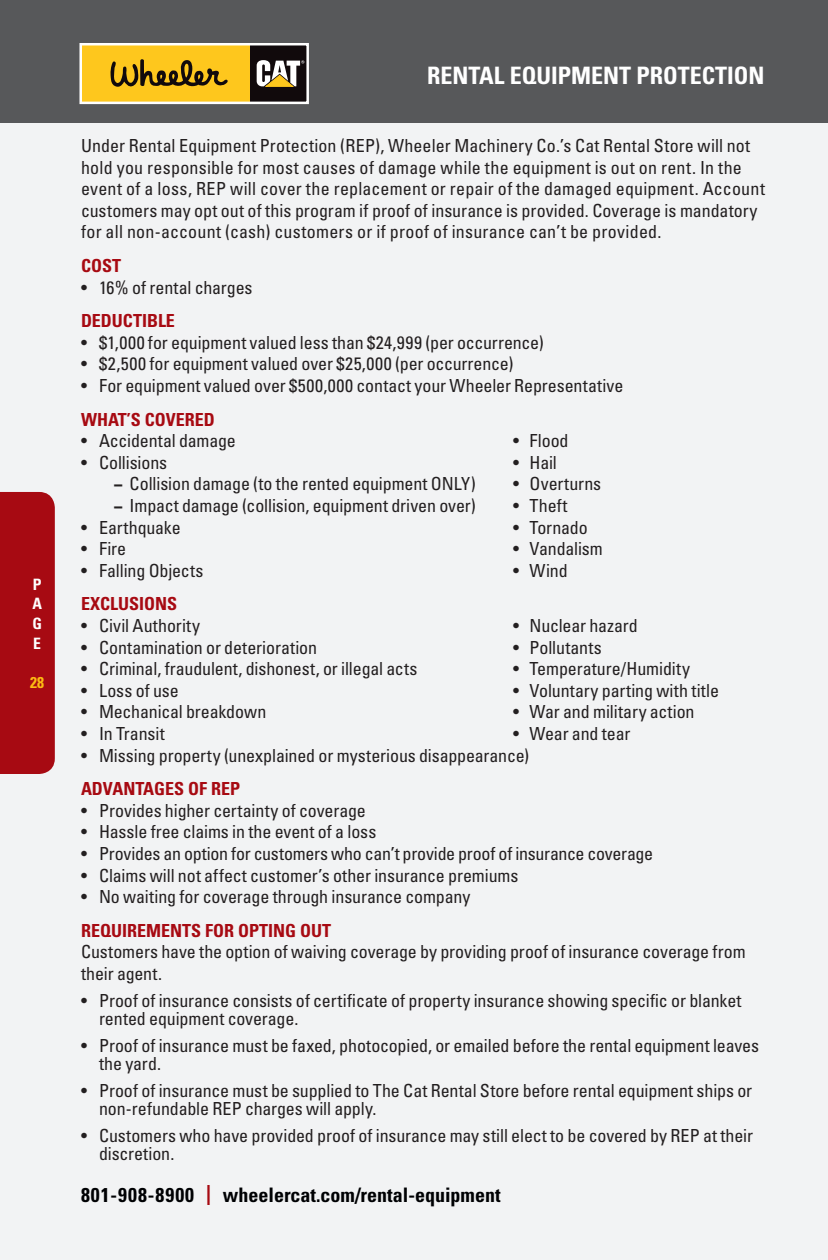
<style>
.page{position:relative;width:828px;height:1260px;background:#f2f3f4}
.page>*{position:absolute;margin:0;border:0;box-sizing:border-box;transform-origin:0 0}
.t1{font:700 condensed 24px "Univers LT Std";color:#fff}
.t2{font:700 condensed 20px "Univers LT Std";color:#000103}
.t3{font:condensed 18px/21.6px "Univers LT Std";letter-spacing:-.005em;color:#231f20}
.t4{font:700 condensed 18px "Univers LT Std";color:#a70a12}
.t5{font:700 condensed 15.6px/19.6px "Univers LT Std";color:#fff;text-align:justify}
.t6{font:700 condensed 15.6px "Univers LT Std";color:#fcba13}
.s1{font-weight:700}
.s2{color:#a70a12}
</style>
<div class="page">
<div style="left:0;top:0;width:828px;height:123px;background:#57585a"></div>
<svg style="left:79px;top:43px;width:230px;height:62px;background:#c09e3a"></svg>
<div style="left:0;top:492px;width:55px;height:282px;background:#a70a12"></div>
<p class="t5" style="left:32px;top:574px;width:11px">P A G E</p>
<p class="t6" style="left:30px;top:673px;width:15px">28</p>
<h1 class="t1" style="left:427px;top:61px;width:339px">RENTAL EQUIPMENT PROTECTION</h1>
<p class="t3" style="left:81px;top:135px;width:686px">Under Rental Equipment Protection (REP), Wheeler Machinery Co.’s Cat Rental Store will not hold you responsible for most causes of damage while the equipment is out on rent. In the event of a loss, REP will cover the replacement or repair of the damaged equipment. Account customers may opt out of this program if proof of insurance is provided. Coverage is mandatory for all non-account (cash) customers or if proof of insurance can’t be provided.</p>
<p class="t4" style="left:81px;top:255px;width:42px">COST</p>
<p class="t3" style="left:81px;top:276px;width:173px">• 16% of rental charges</p>
<p class="t4" style="left:81px;top:310px;width:95px">DEDUCTIBLE</p>
<p class="t3" style="left:81px;top:331px;width:464px">• $1,000 for equipment valued less than $24,999 (per occurrence)</p>
<p class="t3" style="left:81px;top:353px;width:434px">• $2,500 for equipment valued over $25,000 (per occurrence)</p>
<p class="t3" style="left:81px;top:375px;width:544px">• For equipment valued over $500,000 contact your Wheeler Representative</p>
<p class="t4" style="left:81px;top:408px;width:135px">WHAT’S COVERED</p>
<p class="t3" style="left:81px;top:430px;width:156px">• Accidental damage</p>
<p class="t3" style="left:513px;top:430px;width:57px">• Flood</p>
<p class="t3" style="left:81px;top:451px;width:88px">• Collisions</p>
<p class="t3" style="left:513px;top:451px;width:45px">• Hail</p>
<p class="t3" style="left:114px;top:473px;width:364px"><span class="s1">−</span> Collision damage (to the rented equipment ONLY)</p>
<p class="t3" style="left:513px;top:473px;width:90px">• Overturns</p>
<p class="t3" style="left:114px;top:495px;width:364px"><span class="s1">−</span> Impact damage (collision, equipment driven over)</p>
<p class="t3" style="left:513px;top:495px;width:56px">• Theft</p>
<p class="t3" style="left:81px;top:516px;width:101px">• Earthquake</p>
<p class="t3" style="left:513px;top:516px;width:76px">• Tornado</p>
<p class="t3" style="left:81px;top:538px;width:47px">• Fire</p>
<p class="t3" style="left:513px;top:538px;width:91px">• Vandalism</p>
<p class="t3" style="left:81px;top:559px;width:124px">• Falling Objects</p>
<p class="t3" style="left:513px;top:559px;width:56px">• Wind</p>
<p class="t4" style="left:81px;top:593px;width:98px">EXCLUSIONS</p>
<p class="t3" style="left:81px;top:615px;width:121px">• Civil Authority</p>
<p class="t3" style="left:513px;top:615px;width:126px">• Nuclear hazard</p>
<p class="t3" style="left:81px;top:636px;width:238px">• Contamination or deterioration</p>
<p class="t3" style="left:513px;top:636px;width:90px">• Pollutants</p>
<p class="t3" style="left:81px;top:658px;width:338px">• Criminal, fraudulent, dishonest, or illegal acts</p>
<p class="t3" style="left:513px;top:658px;width:178px">• Temperature/Humidity</p>
<p class="t3" style="left:81px;top:679px;width:99px">• Loss of use</p>
<p class="t3" style="left:513px;top:679px;width:208px">• Voluntary parting with title</p>
<p class="t3" style="left:81px;top:701px;width:187px">• Mechanical breakdown</p>
<p class="t3" style="left:513px;top:701px;width:183px">• War and military action</p>
<p class="t3" style="left:81px;top:723px;width:85px">• In Transit</p>
<p class="t3" style="left:513px;top:723px;width:119px">• Wear and tear</p>
<p class="t3" style="left:81px;top:744px;width:450px">• Missing property (unexplained or mysterious disappearance)</p>
<p class="t4" style="left:81px;top:778px;width:161px">ADVANTAGES OF REP</p>
<p class="t3" style="left:81px;top:799px;width:286px">• Provides higher certainty of coverage</p>
<p class="t3" style="left:81px;top:821px;width:297px">• Hassle free claims in the event of a loss</p>
<p class="t3" style="left:81px;top:843px;width:574px">• Provides an option for customers who can’t provide proof of insurance coverage</p>
<p class="t3" style="left:81px;top:864px;width:439px">• Claims will not affect customer’s other insurance premiums</p>
<p class="t3" style="left:81px;top:886px;width:391px">• No waiting for coverage through insurance company</p>
<p class="t4" style="left:81px;top:919px;width:252px">REQUIREMENTS FOR OPTING OUT</p>
<p class="t3" style="left:81px;top:941px;width:666px">Customers have the option of waiving coverage by providing proof of insurance coverage from their agent.</p>
<p class="t3" style="left:99px;top:991px;width:644px;line-height:18px;text-indent:-18px">• Proof of insurance consists of certificate of property insurance showing specific or blanket rented equipment coverage.</p>
<p class="t3" style="left:99px;top:1036px;width:662px;line-height:18px;text-indent:-18px">• Proof of insurance must be faxed, photocopied, or emailed before the rental equipment leaves the yard.</p>
<p class="t3" style="left:99px;top:1081px;width:655px;line-height:18px;text-indent:-18px">• Proof of insurance must be supplied to The Cat Rental Store before rental equipment ships or non-refundable REP charges will apply.</p>
<p class="t3" style="left:99px;top:1126px;width:656px;line-height:18px;text-indent:-18px">• Customers who have provided proof of insurance may still elect to be covered by REP at their discretion.</p>
<p class="t2" style="left:81px;top:1182px;width:421px">801-908-8900 <span class="s2">|</span> wheelercat.com/rental-equipment</p>
</div>
